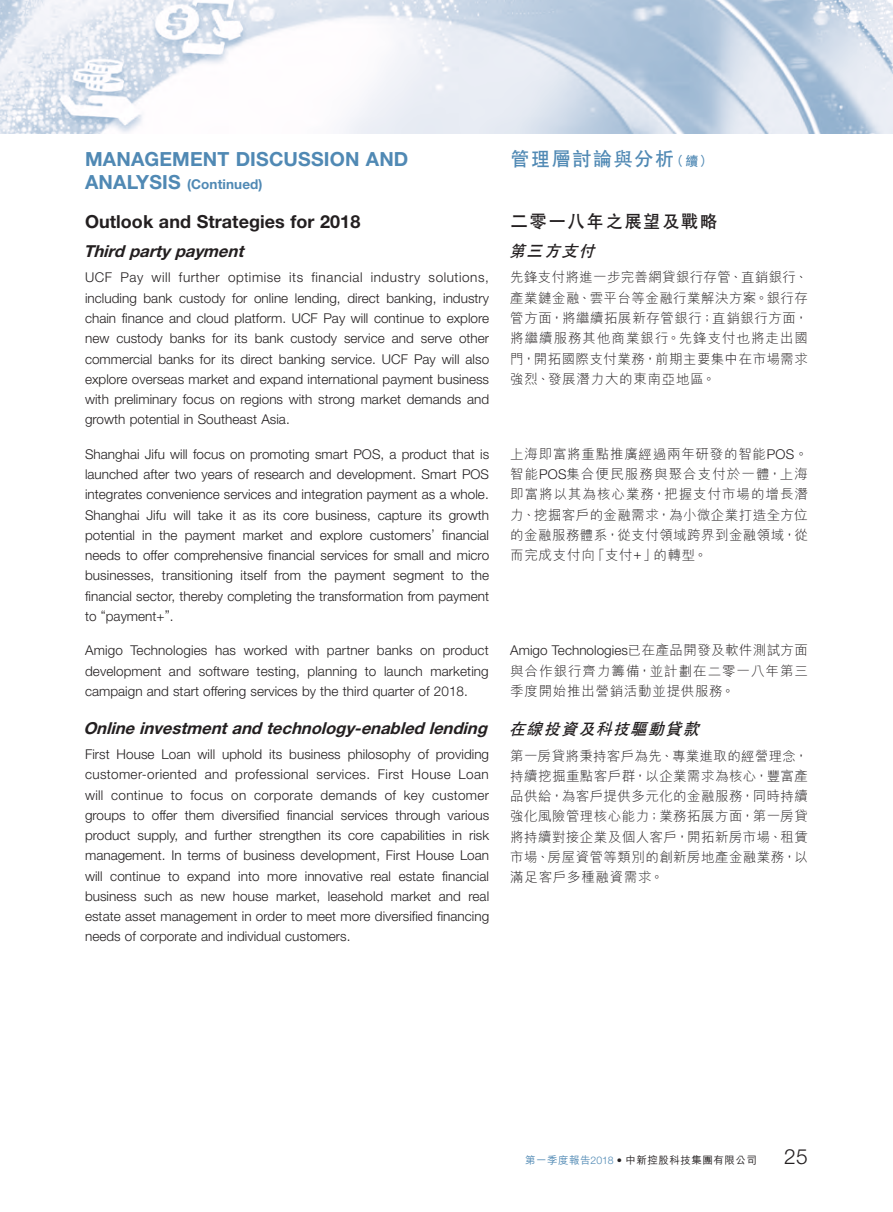
<style>
.page{position:relative;width:893px;height:1212px;background:#fff}
.page>*{position:absolute;margin:0;border:0;box-sizing:border-box;transform-origin:0 0}
.t1{font:300 21px "Helvetica Neue LT Std";color:#231f20}
.Heading_1{font:700 19.5px "Helvetica Neue LT Std";letter-spacing:.01em;color:#5089b4}
.C_Heading_1{font:700 19.5px "C Hei 2 HK";letter-spacing:.06em;color:#5089b4}
.Heading_2{font:700 18px "Helvetica Neue LT Std";letter-spacing:.005em;color:#231f20}
.C_Heading_2{font:700 18px "C Hei 2 HK";letter-spacing:.055em;color:#231f20}
.Heading_3{font:italic 700 16.5px "Helvetica Neue LT Std";color:#231f20}
.C_Heading_3{font:italic 700 16.5px "Helvetica Neue LT Std";color:#231f20}
.C_Heading_3-2{font:italic 700 16.5px "C Hei 2 HK";color:#231f20}
.Body_Text{font:300 13.5px/20.2px "Helvetica Neue LT Std";letter-spacing:.005em;color:#231f20;text-align:justify}
.Body_Text-2{font:300 13.5px/20.2px "M Hei HK";letter-spacing:.03em;color:#231f20;text-align:justify}
.Heading_1-2{font:700 13.5px "Helvetica Neue LT Std";letter-spacing:.01em;color:#5089b4}
.t2{font:500 10.5px "M Hei HK";letter-spacing:.05em;color:#231f20}
.s1{font-size:19.5px}
.s2{font-size:13.5px}
.s3{font-family:"Helvetica Neue LT Std"}
.s4{color:#5089b4}
.s5{font-family:"Helvetica Neue LT Std";font-weight:300;color:#5089b4}
.s6{font-family:"Helvetica Neue LT Std";font-weight:300}
</style>
<div class="page">
<img style="left:0;top:0;width:893px;height:133px">
<p class="Heading_1" style="left:85px;top:147px;width:325px">MANAGEMENT DISCUSSION AND</p>
<p class="Heading_1-2" style="left:85px;top:176px;width:179px"><span class="s1">ANALYSIS</span> (Continued)</p>
<p class="Heading_2" style="left:85px;top:211px;width:277px">Outlook and Strategies for 2018</p>
<p class="C_Heading_3" style="left:83px;top:241px;width:167px">Third partypayment</p>
<p class="Body_Text" style="left:85px;top:267px;width:406px">UCF Pay will further optimise its financial industry solutions, including bank custody for online lending, direct banking, industry chain finance and cloud platform. UCF Pay will continue to explore new custody banks for its bank custody service and serve other commercial banks for its direct banking service. UCF Pay will also explore overseas market and expand international payment business with preliminary focus on regions with strong market demands and growth potential in Southeast Asia.</p>
<p class="Body_Text" style="left:85px;top:443px;width:406px">Shanghai Jifu will focus on promoting smart POS, a product that is launched after two years of research and development. Smart POS integrates convenience services and integration payment as a whole.<br>Shanghai Jifu will take it as its core business, capture its growth potential in the payment market and explore customers’ financial needs to offer comprehensive financial services for small and micro businesses, transitioning itself from the payment segment to the financial sector, thereby completing the transformation from payment to “payment+”.</p>
<p class="Body_Text" style="left:85px;top:640px;width:405px">Amigo Technologies has worked with partner banks on product development and software testing, planning to launch marketing campaign and start offering services by the third quarter of 2018.</p>
<p class="Heading_3" style="left:83px;top:718px;width:410px">Onlineinvestmentand technology-enabled lending</p>
<p class="Body_Text" style="left:85px;top:744px;width:406px">First House Loan will uphold its business philosophy of providing customer-oriented and professional services. First House Loan will continue to focus on corporate demands of key customer groups to offer them diversified financial services through various product supply, and further strengthen its core capabilities in risk management. In terms of business development, First House Loan will continue to expand into more innovative real estate financial business such as new house market, leasehold market and real estate asset management in order to meet more diversified financing needs of corporate and individual customers.</p>
<p class="C_Heading_1" style="left:510px;top:149px;width:204px">管理層討論與分析<span class="s2">（續）</span></p>
<p class="C_Heading_2" style="left:510px;top:213px;width:209px">二零一八年之展望及戰略</p>
<p class="C_Heading_3-2" style="left:509px;top:243px;width:92px">第三方支付</p>
<p class="Body_Text-2" style="left:510px;top:267px;width:299px">先鋒支付將進一步完善網貸銀行存管、直銷銀行、產業鏈金融、雲平台等金融行業解決方案。銀行存管方面，將繼續拓展新存管銀行；直銷銀行方面，將繼續服務其他商業銀行。先鋒支付也將走出國門，開拓國際支付業務，前期主要集中在市場需求強烈、發展潛力大的東南亞地區。</p>
<p class="Body_Text-2" style="left:510px;top:443px;width:299px">上海即富將重點推廣經過兩年研發的智能<span class="s3">POS</span>。智能<span class="s3">POS</span>集合便民服務與聚合支付於一體，上海即富將以其為核心業務，把握支付市場的增長潛力、挖掘客戶的金融需求，為小微企業打造全方位的金融服務體系，從支付領域跨界到金融領域，從而完成支付向「支付<span class="s3">+</span>」的轉型。</p>
<p class="Body_Text-2" style="left:510px;top:640px;width:299px"><span class="s3">Amigo Technologies</span>已在產品開發及軟件測試方面與合作銀行齊力籌備，並計劃在二零一八年第三季度開始推出營銷活動並提供服務。</p>
<p class="C_Heading_3-2" style="left:509px;top:721px;width:196px">在線投資及科技驅動貸款</p>
<p class="Body_Text-2" style="left:510px;top:745px;width:299px">第一房貸將秉持客戶為先、專業進取的經營理念，持續挖掘重點客戶群，以企業需求為核心，豐富產品供給，為客戶提供多元化的金融服務，同時持續強化風險管理核心能力；業務拓展方面，第一房貸將持續對接企業及個人客戶，開拓新房市場、租賃市場、房屋資管等類別的創新房地產金融業務，以滿足客戶多種融資需求。</p>
<p class="t2" style="left:525px;top:1152px;width:233px"><span class="s4">第一季度報告</span><span class="s5">2018</span> <span class="s6">•</span> 中新控股科技集團有限公司</p>
<h1 class="t1" style="left:784px;top:1143px;width:25px">25</h1>
</div>
